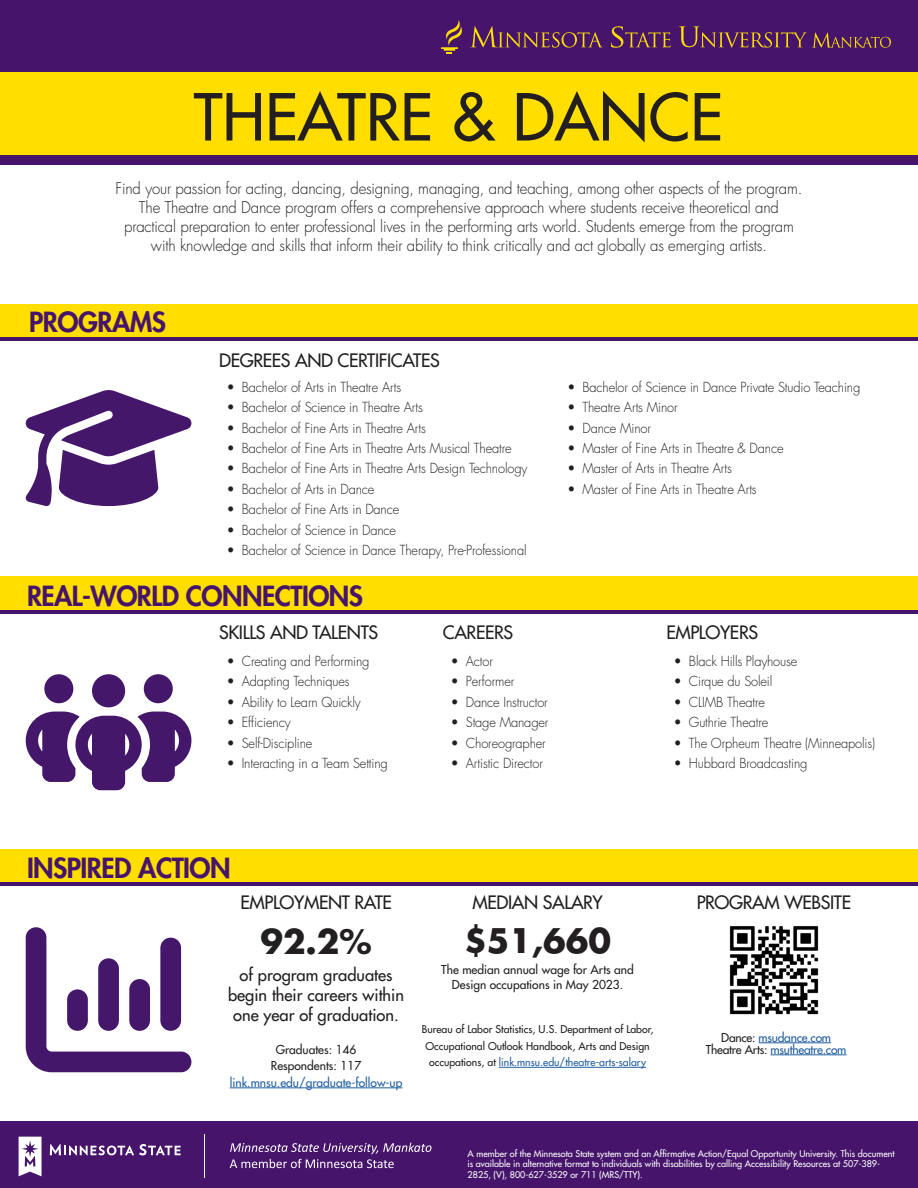
<style>
.page{position:relative;width:918px;height:1188px;background:#fff}
.page>*{position:absolute;margin:0;border:0;box-sizing:border-box;transform-origin:0 0}
.Program_Title-GREP_Styles{font:500 63px "Futura Std";color:#231f20}
.t1{font:700 33px "Futura Std";color:#231f20}
.Heads{font:800 27px "Futura Std";letter-spacing:-.02em;color:#46156b}
.Heads-2{font:500 18px "Futura Std";letter-spacing:-.02em;color:#231f20}
.Body{font:500 18px "Futura Std";letter-spacing:-.02em;color:#231f20}
.t2{font:500 16.5px/19.8px "Futura Std";color:#231f20;text-align:center}
.Body-2{font:300 15.75px/18.9px "Futura Std";letter-spacing:-.01em;color:#231f20;text-align:center;scale:.95 1}
.t3{font:300 13.5px "Futura Std";letter-spacing:-.01em;color:#231f20;scale:.95 1}
.t4{font:500 12px/14.4px "Futura Std";color:#231f20;text-align:center}
.Heads-3{font:500 12px/12px "Futura Std";letter-spacing:-.02em;color:#215e9f;text-align:center}
.Heads-4{font:500 12px "Futura Std";color:#215e9f}
.t5{font:500 10.5px/16.5px "Futura Std";color:#231f20;text-align:center}
.t6{font:500 9px/10.8px "Futura Std";color:#fff}
.s1{color:#215e9f}
.s2{color:#231f20}
</style>
<div class="page">
<div style="left:0;top:304px;width:918px;height:35px;background:#ffde00"></div>
<div style="left:0;top:576px;width:918px;height:35px;background:#ffde00"></div>
<div style="left:0;top:849px;width:918px;height:34px;background:#ffde00"></div>
<hr style="left:0;top:337px;width:918px;height:4px;background:#46156b">
<hr style="left:0;top:610px;width:918px;height:4px;background:#46156b">
<hr style="left:0;top:882px;width:918px;height:4px;background:#46156b">
<div style="left:0;top:1121px;width:918px;height:67px;background:#46156b"></div>
<svg style="left:50px;top:1144px;width:131px;height:11px"></svg>
<svg style="left:19px;top:1137px;width:23px;height:39px"></svg>
<hr style="left:204px;top:1135px;width:1px;height:43px;background:#fff">
<svg style="left:230px;top:1143px;width:202px;height:25px"></svg>
<div style="left:0;top:71px;width:918px;height:88px;background:#ffde00"></div>
<div style="left:0;top:0;width:918px;height:71px;background:#46156b"></div>
<div style="left:0;top:155px;width:918px;height:10px;background:#46156b"></div>
<svg style="left:470px;top:26px;width:421px;height:46px"></svg>
<svg style="left:441px;top:20px;width:21px;height:33px"></svg>
<svg style="left:26px;top:674px;width:165px;height:116px"></svg>
<svg style="left:25px;top:390px;width:166px;height:116px"></svg>
<svg style="left:26px;top:927px;width:165px;height:145px"></svg>
<hr style="left:230px;top:1088px;width:172px;height:1px;background:#215e9f">
<hr style="left:499px;top:1067px;width:147px;height:1px;background:#215e9f">
<img style="left:729px;top:926px;width:90px;height:89px">
<hr style="left:759px;top:1043px;width:72px;height:1px;background:#215e9f">
<hr style="left:771px;top:1055px;width:75px;height:1px;background:#215e9f">
<p class="Program_Title-GREP_Styles" style="left:194px;top:78px;width:531px">THEATRE &amp; DANCE</p>
<p class="Body-2" style="left:116px;top:180px;width:724px">Find your passion for acting, dancing, designing, managing, and teaching, among other aspects of the program.<br>The Theatre and Dance program offers a comprehensive approach where students receive theoretical and practical preparation to enter professional lives in the performing arts world. Students emerge from the program with knowledge and skills that inform their ability to think critically and act globally as emerging artists.</p>
<p class="Heads" style="left:29px;top:305px;width:138px">PROGRAMS</p>
<p class="Heads-2" style="left:219px;top:350px;width:222px">DEGREES AND CERTIFICATES</p>
<p class="t3" style="left:227px;top:379px;width:185px">• Bachelor of Arts in Theatre Arts</p>
<p class="t3" style="left:227px;top:399px;width:208px">• Bachelor of Science in Theatre Arts</p>
<p class="t3" style="left:227px;top:419px;width:211px">• Bachelor of Fine Arts in Theatre Arts</p>
<p class="t3" style="left:227px;top:440px;width:301px">• Bachelor of Fine Arts in Theatre Arts Musical Theatre</p>
<p class="t3" style="left:227px;top:460px;width:318px">• Bachelor of Fine Arts in Theatre Arts Design Technology</p>
<p class="t3" style="left:227px;top:481px;width:157px">• Bachelor of Arts in Dance</p>
<p class="t3" style="left:227px;top:501px;width:183px">• Bachelor of Fine Arts in Dance</p>
<p class="t3" style="left:227px;top:521px;width:180px">• Bachelor of Science in Dance</p>
<p class="t3" style="left:227px;top:542px;width:317px">• Bachelor of Science in Dance Therapy, Pre-Professional</p>
<p class="Heads" style="left:27px;top:579px;width:338px">REAL-WORLD CONNECTIONS</p>
<p class="t3" style="left:567px;top:379px;width:310px">• Bachelor of Science in Dance Private Studio Teaching</p>
<p class="t3" style="left:567px;top:399px;width:118px">• Theatre Arts Minor</p>
<p class="t3" style="left:567px;top:419px;width:89px">• Dance Minor</p>
<p class="t3" style="left:567px;top:440px;width:229px">• Master of Fine Arts in Theatre &amp; Dance</p>
<p class="t3" style="left:567px;top:460px;width:175px">• Master of Arts in Theatre Arts</p>
<p class="t3" style="left:567px;top:481px;width:201px">• Master of Fine Arts in Theatre Arts</p>
<p class="Heads-2" style="left:219px;top:621px;width:160px">SKILLS AND TALENTS</p>
<p class="t3" style="left:227px;top:653px;width:152px">• Creating and Performing</p>
<p class="t3" style="left:227px;top:673px;width:131px">• Adapting Techniques</p>
<p class="t3" style="left:227px;top:694px;width:143px">• Ability to Learn Quickly</p>
<p class="t3" style="left:227px;top:714px;width:69px">• Efficiency</p>
<p class="t3" style="left:227px;top:734px;width:92px">• Self-Discipline</p>
<p class="t3" style="left:227px;top:755px;width:171px">• Interacting in a Team Setting</p>
<p class="Heads" style="left:27px;top:851px;width:205px">INSPIRED ACTION</p>
<p class="Body" style="left:443px;top:621px;width:72px">CAREERS</p>
<p class="Heads-2" style="left:666px;top:621px;width:93px">EMPLOYERS</p>
<p class="t3" style="left:451px;top:653px;width:46px">• Actor</p>
<p class="t3" style="left:451px;top:673px;width:68px">• Performer</p>
<p class="t3" style="left:451px;top:694px;width:104px">• Dance Instructor</p>
<p class="t3" style="left:451px;top:714px;width:104px">• Stage Manager</p>
<p class="t3" style="left:451px;top:734px;width:101px">• Choreographer</p>
<p class="t3" style="left:451px;top:755px;width:98px">• Artistic Director</p>
<p class="t3" style="left:674px;top:653px;width:131px">• Black Hills Playhouse</p>
<p class="t3" style="left:674px;top:673px;width:105px">• Cirque du Soleil</p>
<p class="t3" style="left:674px;top:694px;width:97px">• CLIMB Theatre</p>
<p class="t3" style="left:674px;top:714px;width:101px">• Guthrie Theatre</p>
<p class="t3" style="left:674px;top:734px;width:213px">• The Orpheum Theatre (Minneapolis)</p>
<p class="t3" style="left:674px;top:755px;width:142px">• Hubbard Broadcasting</p>
<p class="Heads-2" style="left:240px;top:891px;width:153px">EMPLOYMENT RATE</p>
<p class="Heads-2" style="left:473px;top:891px;width:132px">MEDIAN SALARY</p>
<p class="t1" style="left:260px;top:920px;width:113px">92.2%</p>
<p class="t2" style="left:228px;top:965px;width:178px">of program graduates begin their careers within one year of graduation.</p>
<p class="t4" style="left:276px;top:1042px;width:82px">Graduates: 146</p>
<p class="t4" style="left:271px;top:1059px;width:92px">Respondents: 117</p>
<p class="Heads-4" style="left:230px;top:1075px;width:174px">link.mnsu.edu/graduate-follow-up</p>
<p class="t1" style="left:464px;top:919px;width:149px">$51,660</p>
<p class="t4" style="left:441px;top:963px;width:194px">The median annual wage for Arts and<br>Design occupations in May 2023.</p>
<p class="t5" style="left:422px;top:1021px;width:233px">Bureau of Labor Statistics, U.S. Department of Labor,<br>Occupational Outlook Handbook, Arts and Design occupations, at <span class="s1">link.mnsu.edu/theatre-arts-salary</span></p>
<p class="Heads-2" style="left:697px;top:891px;width:156px">PROGRAM WEBSITE</p>
<p class="Heads-3" style="left:706px;top:1031px;width:142px"><span class="s2">Dance:</span> msudance.com<br><span class="s2">Theatre Arts:</span> msutheatre.com</p>
<p class="t6" style="left:468px;top:1148px;width:428px">A member of the Minnesota State system and an Affirmative Action/Equal Opportunity University. This document is available in alternative format to individuals with disabilities by calling Accessibility Resources at 507-389-<br>2825, (V), 800-627-3529 or 711 (MRS/TTY).</p>
</div>
